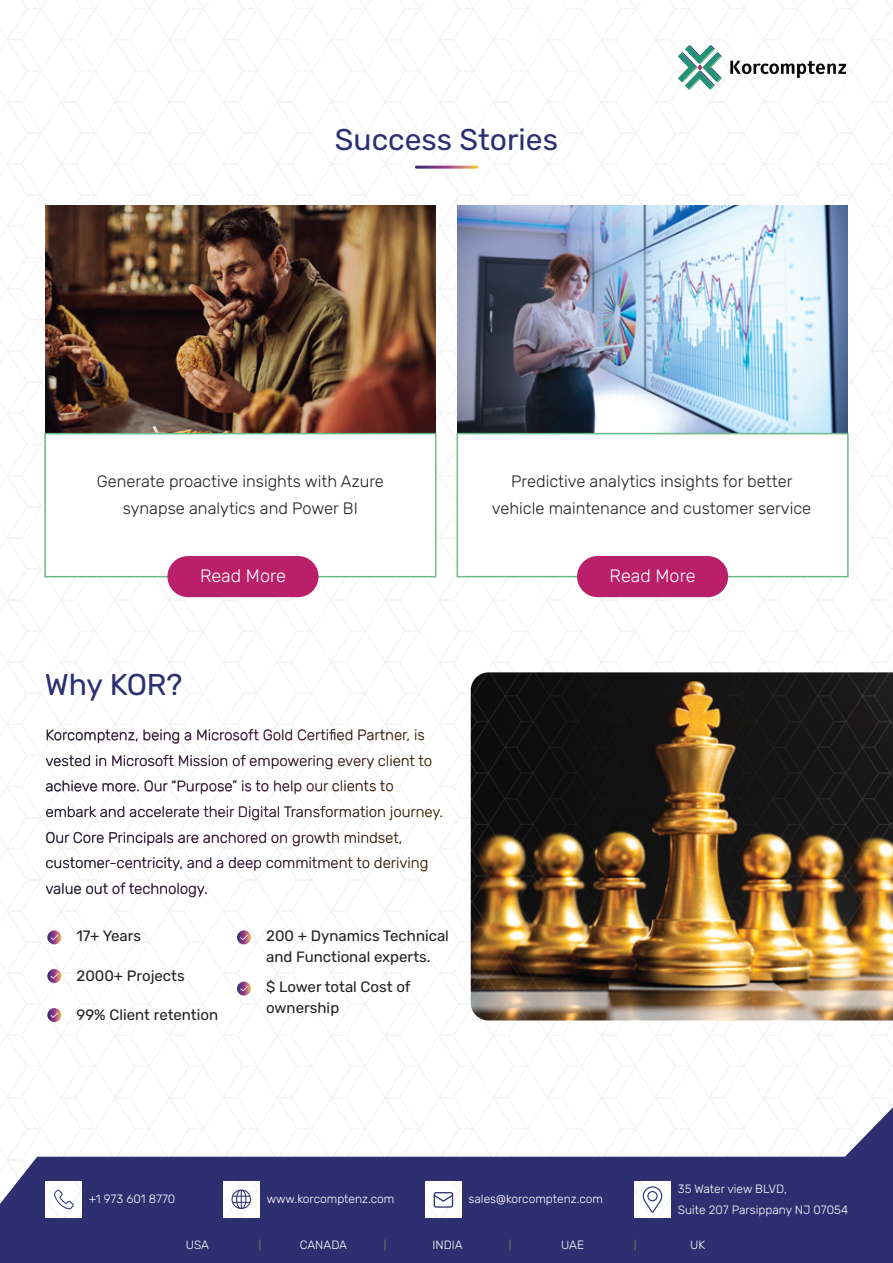
<style>
.page{position:relative;width:893px;height:1263px;background:#fff}
.page>*{position:absolute;margin:0;border:0;box-sizing:border-box;transform-origin:0 0}
.t1{font:30px "Rubik";color:#2c2f70}
.t2{font:300 18px "Rubik";color:#fff}
.t3{font:300 16.5px/27px "Rubik";color:#231f20;text-align:center}
.t4{font:300 15px/25.5px "Rubik";color:#231f20}
.t5{font:15px/21px "Rubik";color:#231f20}
.t6{font:300 12px/21px "Rubik";color:#fff}
</style>
<div class="page">
<img style="left:0;top:0;width:893px;height:1263px">
<h1 class="t1" style="left:335px;top:122px;width:225px">Success Stories</h1>
<p class="t3" style="left:97px;top:469px;width:289px">Generate proactive insights with Azure synapse analytics and Power BI</p>
<p class="t2" style="left:200px;top:566px;width:87px">Read More</p>
<h1 class="t1" style="left:45px;top:668px;width:139px">Why KOR?</h1>
<p class="t4" style="left:46px;top:723px;width:399px">Korcomptenz, being a Microsoft Gold Certified Partner, is vested in Microsoft Mission of empowering every client to achieve more. Our “Purpose” is to help our clients to embark and accelerate their Digital Transformation journey.<br>Our Core Principals are anchored on growth mindset, customer-centricity, and a deep commitment to deriving value out of technology.</p>
<p class="t5" style="left:77px;top:925px;width:66px">17+ Years</p>
<p class="t5" style="left:266px;top:925px;width:184px">200 + Dynamics Technical and Functional experts.</p>
<p class="t5" style="left:266px;top:976px;width:146px">$ Lower total Cost of ownership</p>
<p class="t5" style="left:77px;top:965px;width:110px">2000+ Projects</p>
<p class="t5" style="left:77px;top:1004px;width:143px">99% Client retention</p>
<p class="t3" style="left:492px;top:469px;width:321px">Predictive analytics insights for better vehicle maintenance and customer service</p>
<p class="t2" style="left:610px;top:565px;width:87px">Read More</p>
<p class="t6" style="left:89px;top:1188px;width:88px">+1 973 601 8770</p>
<p class="t6" style="left:267px;top:1188px;width:129px">www.korcomptenz.com</p>
<p class="t6" style="left:469px;top:1189px;width:136px">sales@korcomptenz.com</p>
<p class="t6" style="left:678px;top:1178px;width:172px">35 Water view BLVD,<br>Suite 207 Parsippany NJ 07054</p>
<p class="t6" style="left:186px;top:1234px;width:25px">USA</p>
<p class="t6" style="left:300px;top:1234px;width:49px">CANADA</p>
<p class="t6" style="left:433px;top:1234px;width:32px">INDIA</p>
<p class="t6" style="left:561px;top:1234px;width:25px">UAE</p>
<p class="t6" style="left:690px;top:1234px;width:17px">UK</p>
</div>
